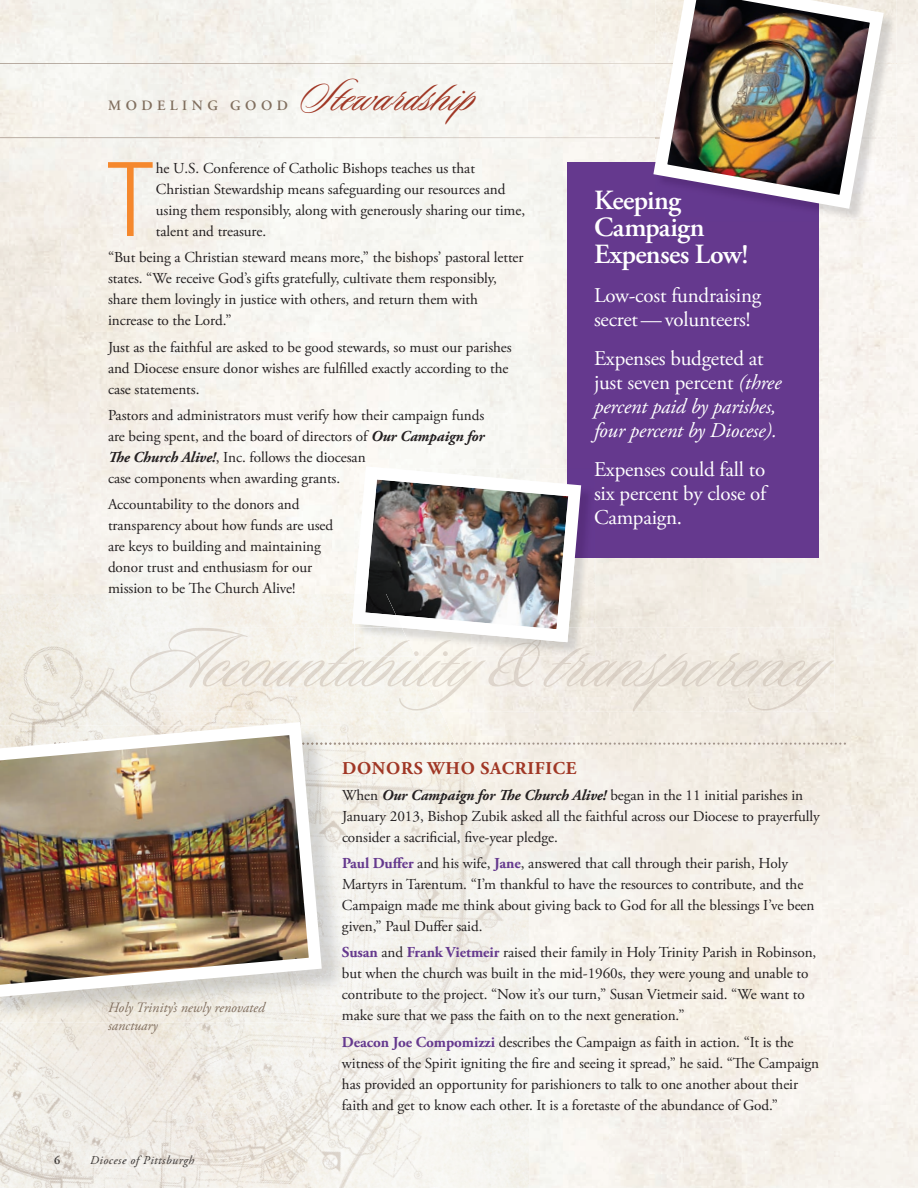
<style>
.page{position:relative;width:918px;height:1188px;background:#fff}
.page>*{position:absolute;margin:0;border:0;box-sizing:border-box;transform-origin:0 0}
.t1{font:300 condensed 103.35px "Helvetica Neue LT Std";color:#f5882d}
.t2{font:48px "Sloop Script One";letter-spacing:.025em;color:#a03725}
.t3{font:600 27.75px/27px "Adobe Garamond Pro";letter-spacing:-.02em;color:#fff}
.t4{font:21px/24px "Adobe Garamond Pro";letter-spacing:-.01em;color:#fff}
.t5{font:italic 21px/24px "Adobe Garamond Pro";letter-spacing:-.01em;color:#fff}
.t6{font:700 18px "Adobe Garamond Pro";letter-spacing:.04em;color:#a03725}
.t7{font:15.15px/21px "Adobe Garamond Pro";letter-spacing:-.005em;color:#231f20}
.t8{font:italic 14.25px/18px "Adobe Garamond Pro";color:#816f5f}
.t9{font:600 14.25px "Adobe Garamond Pro";letter-spacing:.315em;color:#816f5f}
.t10{font:italic 12px "Adobe Garamond Pro";letter-spacing:.05em;color:#1f1b1b}
.t11{font:600 12px "Adobe Garamond Pro";color:#211d1d}
.s1{font-weight:700;font-style:italic}
.s2{font-style:normal}
.s3{color:#201c1d}
.s4{color:#1d1818}
.s5{color:#211d1d}
.s6{color:#181110}
.s7{color:#201b1b}
.s8{font-weight:700;color:#65398e}
</style>
<div class="page">
<img style="left:917px;top:0;width:1px;height:1188px">
<div style="left:567px;top:162px;width:252px;height:396px;background:#65398e"></div>
<img style="left:646px;top:0;width:245px;height:216px">
<img style="left:419px;top:628px;width:415px;height:84px">
<img style="left:581px;top:485px;width:7px;height:73px">
<img style="left:419px;top:628px;width:176px;height:28px">
<img style="left:441px;top:676px;width:50px;height:142px">
<div style="left:444px;top:818px;width:85px;height:154px;background:#f4f1ec"></div>
<div style="left:463px;top:972px;width:66px;height:78px;background:#f3f2ed"></div>
<div style="left:289px;top:594px;width:63px;height:34px;background:#f6f4ec"></div>
<img style="left:375px;top:698px;width:69px;height:142px">
<img style="left:441px;top:840px;width:69px;height:163px">
<img style="left:485px;top:1029px;width:44px;height:21px">
<img style="left:277px;top:712px;width:98px;height:102px">
<img style="left:346px;top:814px;width:95px;height:142px">
<img style="left:348px;top:956px;width:115px;height:90px">
<div style="left:482px;top:1050px;width:47px;height:138px;background:#f5f4f0"></div>
<div style="left:185px;top:594px;width:78px;height:34px;background:#f5f1ea"></div>
<img style="left:216px;top:712px;width:61px;height:4px">
<div style="left:346px;top:874px;width:48px;height:126px;background:#f4f3ee"></div>
<img style="left:369px;top:1025px;width:113px;height:141px">
<img style="left:436px;top:1166px;width:63px;height:22px">
<img style="left:100px;top:712px;width:116px;height:4px">
<img style="left:229px;top:952px;width:119px;height:91px">
<img style="left:367px;top:1046px;width:69px;height:142px">
<img style="left:100px;top:594px;width:47px;height:119px">
<img style="left:254px;top:1021px;width:113px;height:141px">
<img style="left:320px;top:1162px;width:65px;height:26px">
<img style="left:54px;top:594px;width:46px;height:122px">
<img style="left:229px;top:1043px;width:91px;height:145px">
<img style="left:0;top:594px;width:54px;height:122px">
<img style="left:183px;top:1023px;width:46px;height:89px">
<img style="left:183px;top:1112px;width:90px;height:76px">
<img style="left:114px;top:1023px;width:69px;height:111px">
<img style="left:158px;top:1134px;width:57px;height:54px">
<img style="left:67px;top:1023px;width:47px;height:85px">
<img style="left:67px;top:1108px;width:91px;height:80px">
<img style="left:0;top:1023px;width:67px;height:107px">
<img style="left:42px;top:1130px;width:59px;height:58px">
<img style="left:0;top:1079px;width:42px;height:109px">
<svg style="left:54px;top:1156px;width:7px;height:8px"></svg>
<img style="left:90px;top:1156px;width:104px;height:12px">
<img style="left:361px;top:642px;width:58px;height:23px">
<img style="left:334px;top:665px;width:107px;height:47px">
<img style="left:227px;top:693px;width:107px;height:19px">
<img style="left:130px;top:693px;width:97px;height:19px">
<img style="left:312px;top:628px;width:49px;height:65px">
<img style="left:224px;top:628px;width:88px;height:65px">
<img style="left:260px;top:657px;width:66px;height:36px">
<img style="left:130px;top:628px;width:94px;height:65px">
<img style="left:361px;top:642px;width:54px;height:14px">
<img style="left:354px;top:642px;width:7px;height:14px">
<img style="left:352px;top:466px;width:229px;height:176px">
<img style="left:352px;top:594px;width:50px;height:34px">
<img style="left:328px;top:726px;width:18px;height:64px">
<img style="left:328px;top:790px;width:18px;height:57px">
<img style="left:328px;top:847px;width:18px;height:117px">
<img style="left:302px;top:964px;width:44px;height:59px">
<img style="left:211px;top:1005px;width:91px;height:18px">
<img style="left:97px;top:1005px;width:114px;height:18px">
<img style="left:0;top:1005px;width:97px;height:18px">
<img style="left:0;top:1005px;width:30px;height:12px">
<svg style="left:328px;top:742px;width:518px;height:3px;background:#dcd4cb"></svg>
<img style="left:0;top:716px;width:328px;height:289px">
<p class="t9" style="left:108px;top:100px;width:181px">MODELING GOOD</p>
<h2 class="t2" style="left:299px;top:65px;width:178px">Stewardship</h2>
<h1 class="t1" style="left:107px;top:140px;width:47px">T</h1>
<p class="t7" style="left:156px;top:158px;width:371px">he U.S. Conference of Catholic Bishops teaches us that Christian Stewardship means safeguarding our resources and using them responsibly, along with generously sharing our time, talent and treasure.</p>
<p class="t7" style="left:108px;top:248px;width:417px">“But being a Christian steward means more,” the bishops’ pastoral letter states. “We receive God’s gifts gratefully, cultivate them responsibly, share them lovingly in justice with others, and return them with increase to the Lord.”</p>
<p class="t7" style="left:108px;top:337px;width:405px">Just as the faithful are asked to be good stewards, so must our parishes and Diocese ensure donor wishes are fulfilled exactly according to the case statements.</p>
<p class="t7" style="left:108px;top:405px;width:378px">Pastors and administrators must verify how their campaign funds are being spent, and the board of directors of <span class="s1">Our Campaign for The Church Alive!</span>, Inc. follows the diocesan<br>case components when awarding grants.</p>
<p class="t7" style="left:108px;top:494px;width:227px">Accountability to the donors and transparency about how funds are used are keys to building and maintaining donor trust and enthusiasm for our mission to be The Church Alive!</p>
<h3 class="t3" style="left:594px;top:189px;width:156px">Keeping<br>Campa gn<br>Expenses Low!</h3>
<h3 class="t4" style="left:594px;top:284px;width:169px">Low-cost fundraising secret — volunteers!</h3>
<h3 class="t5" style="left:594px;top:347px;width:189px"><span class="s2">Expenses budgeted at just seven percent</span> (three percent paid by parishes, four percent by Diocese).</h3>
<h3 class="t4" style="left:594px;top:458px;width:174px;text-align:justify">Expenses could fall to six percent by close of Campaign.</h3>
<h3 class="t3" style="left:671px;top:216px;width:9px">i</h3>
<p class="t8" style="left:108px;top:999px;width:158px">Holy Trinity’s newly renovated sanctuary</p>
<p class="t11" style="left:54px;top:1156px;width:8px">6</p>
<p class="t10" style="left:90px;top:1153px;width:106px">Dio<span class="s3">ces</span><span class="s4">e o</span><span class="s5">f P</span>itt<span class="s6">sbu</span><span class="s7">rgh</span></p>
<p class="t6" style="left:342px;top:757px;width:236px">DONORS WHO SACRIFICE</p>
<p class="t7" style="left:342px;top:785px;width:479px">When <span class="s1">Our Campaign for The Church Alive!</span> began in the 11 initial parishes in<br>January 2013, Bishop Zubik asked all the faithful across our Diocese to prayerfully consider a sacrificial, five-year pledge.</p>
<p class="t7" style="left:342px;top:853px;width:474px"><span class="s8">Paul Duffer</span> and his wife, <span class="s8">Jane</span>, answered that call through their parish, Holy Martyrs in Tarentum. “I’m thankful to have the resources to contribute, and the Campaign made me think about giving back to God for all the blessings I’ve been given,” Paul Duffer said.</p>
<p class="t7" style="left:342px;top:943px;width:476px"><span class="s8">Susan</span> and <span class="s8">Frank Vietmeir</span> raised their family in Holy Trinity Parish in Robinson, but when the church was built in the mid-1960s, they were young and unable to contribute to the project. “Now it’s our turn,” Susan Vietmeir said. “We want to make sure that we pass the faith on to the next generation.”</p>
<p class="t7" style="left:342px;top:1032px;width:479px"><span class="s8">Deacon Joe Compomizzi</span> describes the Campaign as faith in action. “It is the witness of the Spirit igniting the fire and seeing it spread,” he said. “The Campaign has provided an opportunity for parishioners to talk to one another about their faith and get to know each other. It is a foretaste of the abundance of God.”</p>
</div>
